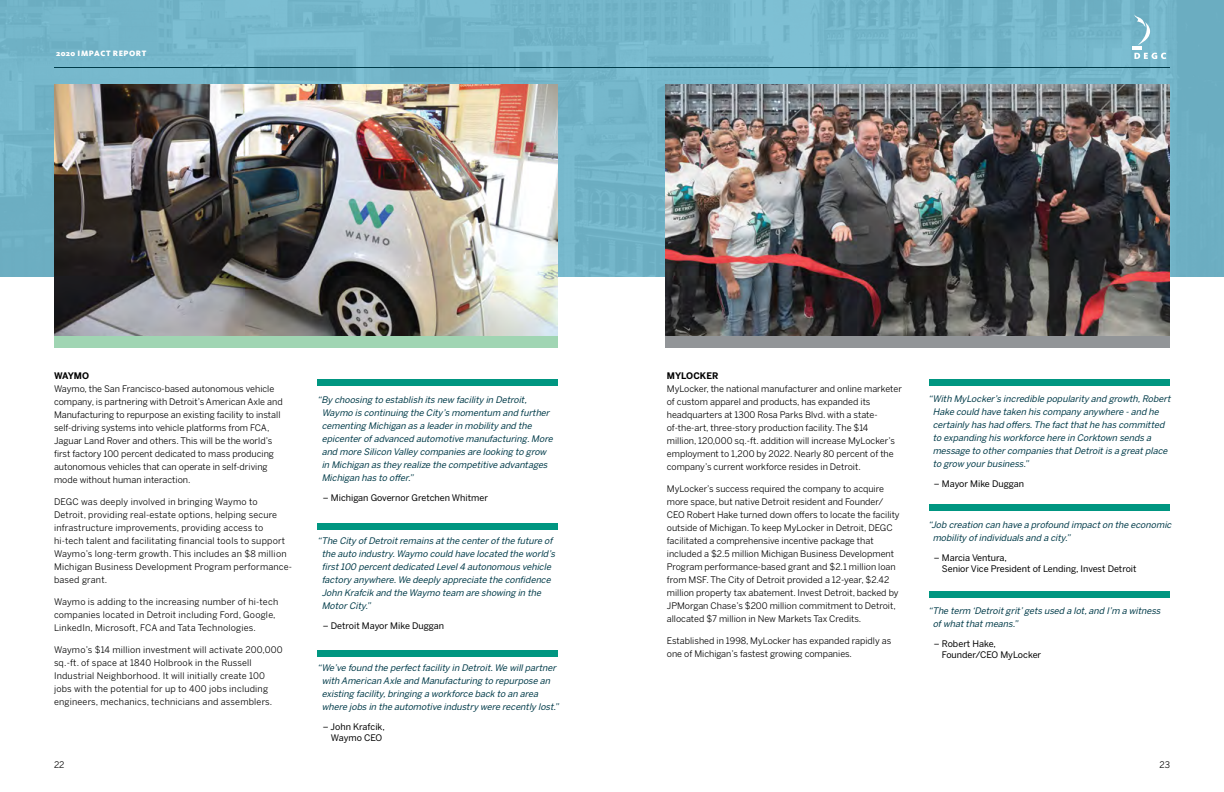
<style>
.page{position:relative;width:1224px;height:792px;background:#fff}
.page>*{position:absolute;margin:0;border:0;box-sizing:border-box;transform-origin:0 0}
.t1{font:9px/13px "Benton Sans";color:#000}
.t2{font:italic 9px/13px "Benton Sans";color:#003b49}
.t3{font:9px/13px "Benton Sans";letter-spacing:.02em;color:#000}
.t4{font:9px/11px "Benton Sans";color:#000}
.t5{font:700 9px "Benton Sans";color:#000}
.t6{font:900 8px "Kievit";letter-spacing:.065em;color:#fff}
</style>
<div class="page">
<div style="left:0;top:0;width:1224px;height:277px;background:#74b5c9"></div>
<hr style="left:54px;top:67px;width:1116px;height:1px;background:#003b49">
<div style="left:317px;top:380px;width:241px;height:6px;background:#009681"></div>
<div style="left:317px;top:524px;width:241px;height:6px;background:#009681"></div>
<div style="left:929px;top:505px;width:241px;height:6px;background:#009681"></div>
<div style="left:317px;top:651px;width:241px;height:6px;background:#009681"></div>
<img style="left:54px;top:85px;width:504px;height:252px">
<div style="left:929px;top:380px;width:241px;height:6px;background:#009681"></div>
<div style="left:929px;top:591px;width:241px;height:7px;background:#009681"></div>
<img style="left:666px;top:85px;width:504px;height:252px">
<svg style="left:1132px;top:15px;width:34px;height:44px"></svg>
<div style="left:666px;top:337px;width:504px;height:11px;background:#929598"></div>
<div style="left:54px;top:337px;width:504px;height:11px;background:#a0d5b3"></div>
<p class="t6" style="left:56px;top:49px;width:92px">2020 IMPACT REPORT</p>
<p class="t5" style="left:54px;top:371px;width:37px">WAYMO</p>
<p class="t1" style="left:54px;top:383px;width:230px">Waymo, the San Francisco-based autonomous vehicle company, is partnering with Detroit’s American Axle and Manufacturing to repurpose an existing facility to install self-driving systems into vehicle platforms from FCA, Jaguar Land Rover and others. This will be the world’s first factory 100 percent dedicated to mass producing autonomous vehicles that can operate in self-driving mode without human interaction.</p>
<p class="t3" style="left:54px;top:495px;width:240px">DEGC was deeply involved in bringing Waymo to<br>Detroit, providing real-estate options, helping secure infrastructure improvements, providing access to hi-tech talent and facilitating financial tools to support Waymo’s long-term growth. This includes an $8 million Michigan Business Development Program performance&shy;based grant.</p>
<p class="t3" style="left:54px;top:595px;width:226px">Waymo is adding to the increasing number of hi-tech companies located in Detroit including Ford, Google,<br>LinkedIn, Microsoft, FCA and Tata Technologies.</p>
<p class="t3" style="left:54px;top:643px;width:230px">Waymo’s $14 million investment will activate 200,000 sq.-ft. of space at 1840 Holbrook in the Russell Industrial Neighborhood. It will initially create 100 jobs with the potential for up to 400 jobs including engineers, mechanics, technicians and assemblers.</p>
<p class="t2" style="left:322px;top:393px;width:235px;text-indent:-5px">“By choosing to establish its new facility in Detroit, Waymo is continuing the City ’s momentum and further cementing Michigan as a leaderin mobility and the epicenterofadvanced automotive manufacturing.More and more Silicon Valley companies are looking to grow in Michigan as they realize the competitive advantages Michigan has to offer.”</p>
<p class="t4" style="left:323px;top:492px;width:167px">– Michigan Governor Gretchen Whitmer</p>
<p class="t2" style="left:322px;top:534px;width:237px;text-indent:-5px">“The City ofDetroitremains atthe centerofthe future of the auto industry.Waymo could have located the world’s first100 percentdedicated Level4 autonomous vehicle factory anywhere.We deeply appreciate the confidence John Krafcik and the Waymo team are showing in the MotorCity.”</p>
<p class="t4" style="left:323px;top:620px;width:123px">– Detroit Mayor Mike Duggan</p>
<p class="t2" style="left:322px;top:661px;width:241px;text-indent:-5px">“We’ve found the perfectfacility in Detroit.We willpartner with American Axle and Manufacturing to repurpose an existing facility,bringing a workforce back to an area where jobs in the automotive industry were recently lost.”</p>
<p class="t4" style="left:323px;top:721px;width:63px;text-align:center">– John Krafcik,<br>Waymo CEO</p>
<p class="t5" style="left:667px;top:371px;width:53px">MYLOCKER</p>
<p class="t1" style="left:667px;top:383px;width:237px">MyLocker, the national manufacturer and online marketer of custom apparel and products, has expanded its headquarters at 1300 Rosa Parks Blvd. with a state&shy;of-the-art, three-story production facility. The $14<br>million, 120,000 sq.-ft. addition will increase MyLocker’s employment to 1,200 by 2022. Nearly 80 percent of the company’s current workforce resides in Detroit.</p>
<p class="t1" style="left:667px;top:482px;width:234px">MyLocker’s success required the company to acquire more space, but native Detroit resident and Founder/ CEO Robert Hake turned down offers to locate the facility outside of Michigan. To keep MyLocker in Detroit, DEGC facilitated a comprehensive incentive package that included a $2.5 million Michigan Business Development Program performance-based grant and $2.1 million loan from MSF. The City of Detroit provided a 12-year, $2.42 million property tax abatement. Invest Detroit, backed by JPMorgan Chase’s $200 million commitment to Detroit, allocated $7 million in New Markets Tax Credits.</p>
<p class="t1" style="left:667px;top:634px;width:226px">Established in 1998, MyLocker has expanded rapidly as one of Michigan’s fastest growing companies.</p>
<p class="t2" style="left:933px;top:392px;width:241px;text-indent:-5px">“With MyLocker’s incredible popularity and growth,Robert Hake could have taken his company anywhere -and he certainly has had offers.The factthathe has committed to expanding his workforce here in Corktown sends a message to othercompanies thatDetroitis a greatplace to grow yourbusiness.”</p>
<p class="t4" style="left:934px;top:478px;width:92px">– Mayor Mike Duggan</p>
<p class="t2" style="left:933px;top:518px;width:242px;text-indent:-5px">“Job creation can have a profound impacton the economic mobility ofindividuals and a city.”</p>
<p class="t4" style="left:942px;top:552px;width:196px;text-indent:-8px">– Marcia Ventura,<br>Senior Vice President of Lending, Invest Detroit</p>
<p class="t2" style="left:933px;top:604px;width:232px;text-indent:-5px">“The term ‘Detroitgrit’gets used a lot,and I’m a witness ofwhatthatmeans.”</p>
<p class="t4" style="left:942px;top:638px;width:101px;text-indent:-8px">– Robert Hake,<br>Founder/CEO MyLocker</p>
<p class="t1" style="left:54px;top:758px;width:12px">22</p>
<p class="t1" style="left:1159px;top:758px;width:12px">23</p>
</div>
